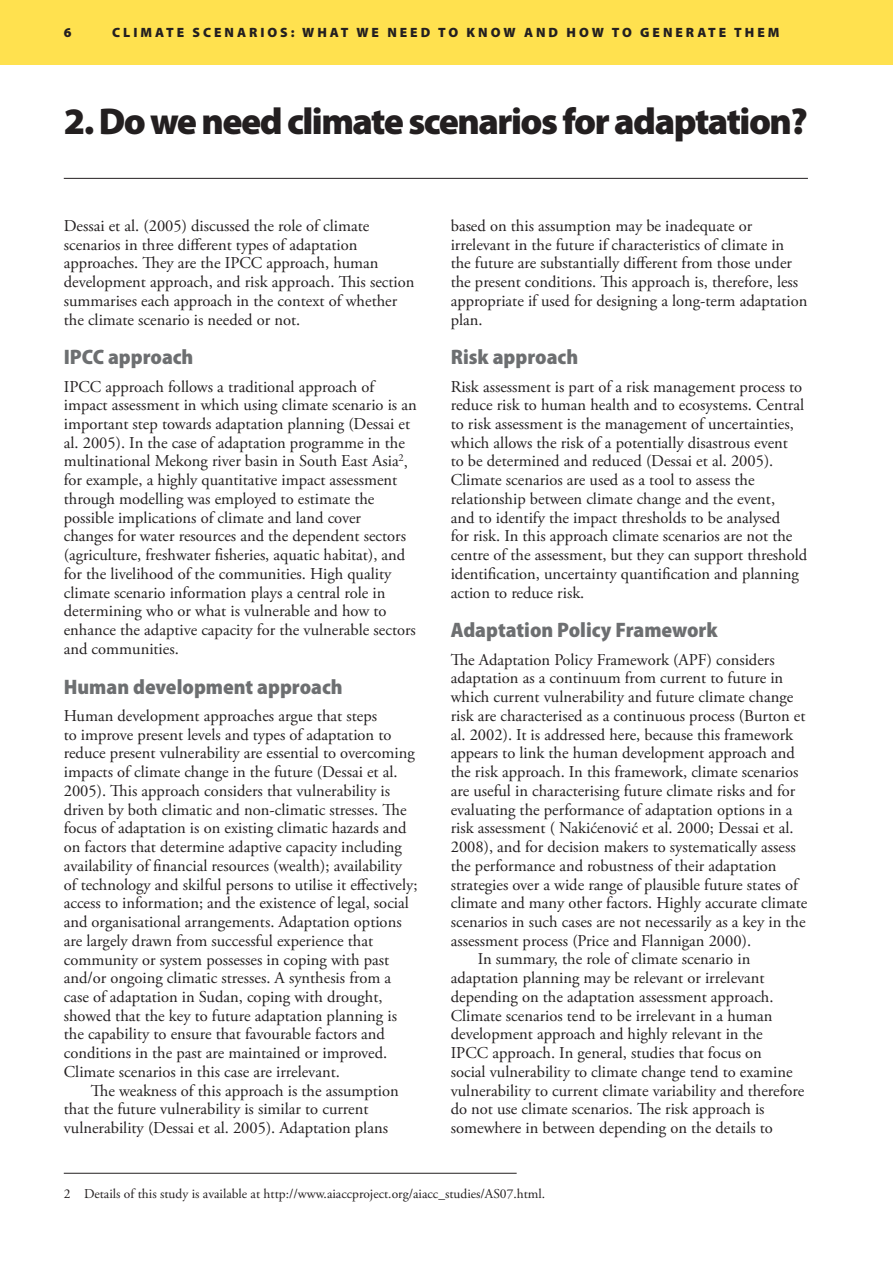
<style>
.page{position:relative;width:893px;height:1263px;background:#fff}
.page>*{position:absolute;margin:0;border:0;box-sizing:border-box;transform-origin:0 0}
.t1{font:900 37.5px "Myriad Pro";letter-spacing:-.04em;color:#231f20}
.t2{font:900 semi-condensed 21px "Myriad Pro";color:#6d6f71}
.t3{font:16.5px/18.8px "Adobe Garamond Pro";color:#231f20}
.t4{font:13.5px "Adobe Garamond Pro";color:#231f20}
.t5{font:900 13.5px "Myriad Pro";letter-spacing:.22em;color:#231f20}
</style>
<div class="page">
<div style="left:0;top:0;width:893px;height:65px;background:#ffe14f"></div>
<hr style="left:64px;top:178px;width:744px;height:1px;background:#231f20">
<hr style="left:64px;top:1173px;width:453px;height:1px;background:#231f20">
<p class="t5" style="left:64px;top:24px;width:9px">6</p>
<p class="t5" style="left:112px;top:24px;width:669px">CLIMATE SC ENARIOS: WHAT W E NEED TO KNOW AND HOW TO GENERATE THEM</p>
<h1 class="t1" style="left:64px;top:97px;width:746px">2. DO WE NEED CLIMATE SCENARIOS FOR ADAPTATION?</h1>
<p class="t3" style="left:64px;top:217px;width:352px">Dessai et al. (2005) discussed the role of climate scenarios in three different types of adaptation approaches. They are the IPCC approach, human development approach, and risk approach. This section summarises each approach in the context of whether the climate scenario is needed or not.</p>
<p class="t2" style="left:64px;top:343px;width:131px">IPCC approach</p>
<p class="t3" style="left:64px;top:377px;width:354px">IPCC approach follows a traditional approach of impact assessment in which using climate scenario is an important step towards adaptation planning (Dessai et al. 2005). In the case of adaptation programme in the multinational Mekong river basin in South East Asia<sup>2</sup>, for example, a highly quantitative impact assessment through modelling was employed to estimate the possible implications of climate and land cover<br>changes for water resources and the dependent sectors (agriculture, freshwater fisheries, aquatic habitat), and for the livelihood of the communities. High quality climate scenario information plays a central role in determining who or what is vulnerable and how to enhance the adaptive capacity for the vulnerable sectors and communities.</p>
<p class="t2" style="left:64px;top:673px;width:280px">Human development approach</p>
<p class="t3" style="left:64px;top:707px;width:355px">Human development approaches argue that steps<br>to improve present levels and types of adaptation to reduce present vulnerability are essential to overcoming impacts of climate change in the future (Dessai et al.<br>2005). This approach considers that vulnerability is driven by both climatic and non-climatic stresses. The focus of adaptation is on existing climatic hazards and on factors that determine adaptive capacity including availability of financial resources (wealth); availability of technology and skilful persons to utilise it effectively; access to information; and the existence of legal, social and organisational arrangements. Adaptation options are largely drawn from successful experience that community or system possesses in coping with past and/or ongoing climatic stresses. A synthesis from a case of adaptation in Sudan, coping with drought, showed that the key to future adaptation planning is the capability to ensure that favourable factors and conditions in the past are maintained or improved.<br>Climate scenarios in this case are irrelevant.</p>
<p class="t3" style="left:64px;top:1082px;width:337px;text-indent:27px">The weakness of this approach is the assumption that the future vulnerability is similar to current vulnerability (Dessai et al. 2005). Adaptation plans</p>
<p class="t3" style="left:451px;top:217px;width:358px">based on this assumption may be inadequate or irrelevant in the future if characteristics of climate in the future are substantially different from those under the present conditions. This approach is, therefore, less appropriate if used for designing a long-term adaptation plan.</p>
<p class="t2" style="left:451px;top:343px;width:129px">Risk approach</p>
<p class="t3" style="left:451px;top:377px;width:358px">Risk assessment is part of a risk management process to reduce risk to human health and to ecosystems. Central to risk assessment is the management of uncertainties, which allows the risk of a potentially disastrous event<br>to be determined and reduced (Dessai et al. 2005).<br>Climate scenarios are used as a tool to assess the relationship between climate change and the event,<br>and to identify the impact thresholds to be analysed<br>for risk. In this approach climate scenarios are not the centre of the assessment, but they can support threshold identification, uncertainty quantification and planning action to reduce risk.</p>
<p class="t2" style="left:451px;top:616px;width:268px">Adaptation Policy Framework</p>
<p class="t3" style="left:451px;top:650px;width:325px">The Adaptation Policy Framework (APF) considers</p>
<p class="t3" style="left:451px;top:669px;width:334px">adaptation as a continuum from current to future in</p>
<p class="t3" style="left:451px;top:688px;width:344px">which current vulnerability and future climate change</p>
<p class="t3" style="left:451px;top:707px;width:356px">risk are characterised as a continuous process (Burton et</p>
<p class="t3" style="left:451px;top:725px;width:344px">al. 2002). It is addressed here, because this framework</p>
<p class="t3" style="left:451px;top:744px;width:346px">appears to link the human development approach and</p>
<p class="t3" style="left:451px;top:763px;width:349px">the risk approach. In this framework, climate scenarios</p>
<p class="t3" style="left:451px;top:782px;width:346px">are useful in characterising future climate risks and for</p>
<p class="t3" style="left:451px;top:800px;width:343px">evaluating the performance of adaptation options in a</p>
<p class="t3" style="left:451px;top:819px;width:344px">risk assessment ( Nakićenović et al. 2000; Dessai et al.</p>
<p class="t3" style="left:451px;top:838px;width:346px">2008), and for decision makers to systematically assess</p>
<p class="t3" style="left:451px;top:857px;width:327px">the performance and robustness of their adaptation</p>
<p class="t3" style="left:451px;top:875px;width:349px">strategies over a wide range of plausible future states of</p>
<p class="t3" style="left:451px;top:894px;width:358px">climate and many other factors. Highly accurate climate</p>
<p class="t3" style="left:451px;top:913px;width:356px">scenarios in such cases are not necessarily as a key in the</p>
<p class="t3" style="left:451px;top:932px;width:302px">assessment process (Price and Flannigan 2000).</p>
<p class="t3" style="left:478px;top:950px;width:274px">In summary, the role of climate scenario in</p>
<p class="t3" style="left:451px;top:969px;width:315px">adaptation planning may be relevant or irrelevant</p>
<p class="t3" style="left:451px;top:988px;width:324px">depending on the adaptation assessment approach.</p>
<p class="t3" style="left:451px;top:1007px;width:323px">Climate scenarios tend to be irrelevant in a human</p>
<p class="t3" style="left:451px;top:1025px;width:314px">development approach and highly relevant in the</p>
<p class="t3" style="left:451px;top:1044px;width:313px">IPCC approach. In general, studies that focus on</p>
<p class="t3" style="left:451px;top:1063px;width:343px">social vulnerability to climate change tend to examine</p>
<p class="t3" style="left:451px;top:1082px;width:355px">vulnerability to current climate variability and therefore</p>
<p class="t3" style="left:451px;top:1100px;width:315px">do not use climate scenarios. The risk approach is</p>
<p class="t3" style="left:451px;top:1119px;width:324px">somewhere in between depending on the details to</p>
<p class="t4" style="left:64px;top:1186px;width:483px">2 Details of this study is available at http://www.aiaccproject.org/aiacc_studies/AS07.html.</p>
</div>
